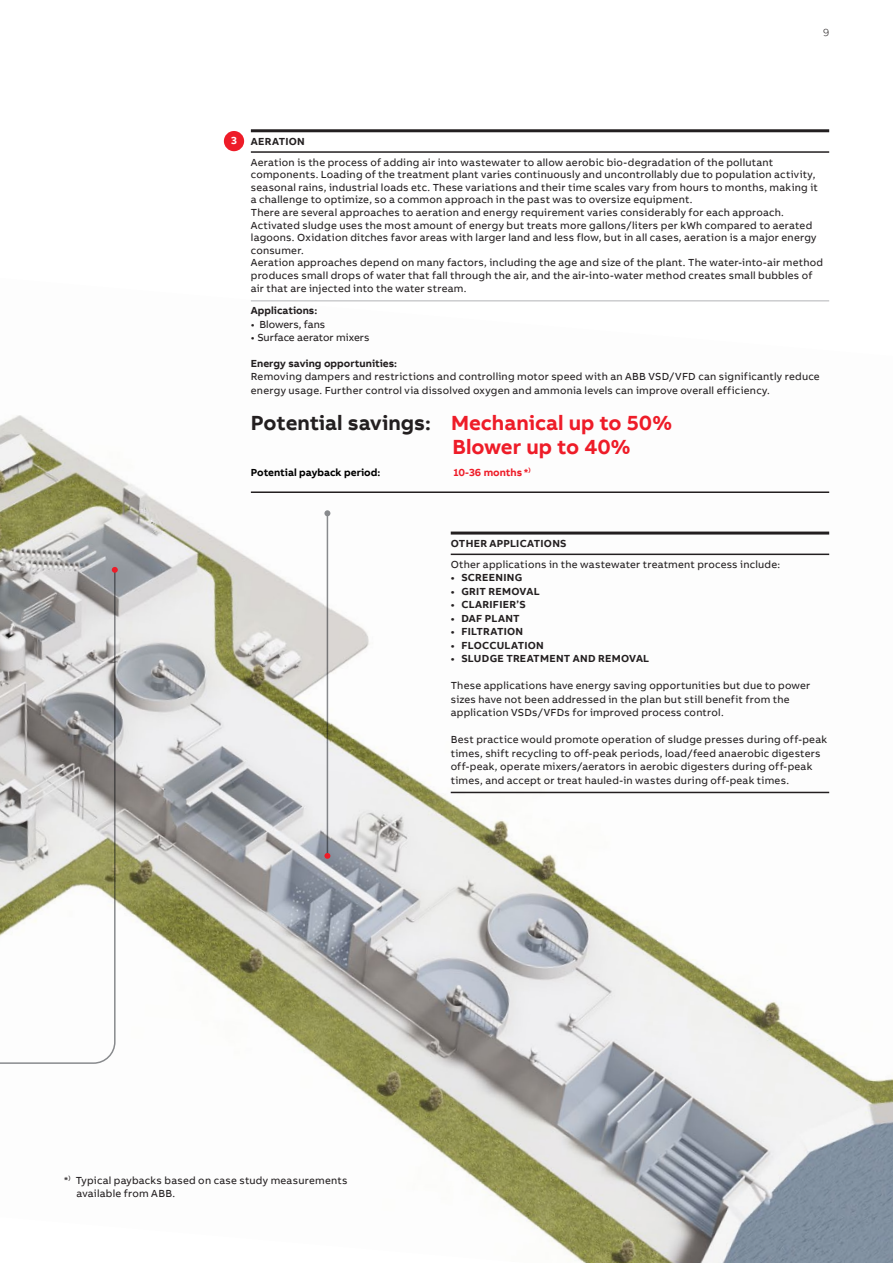
<style>
.page{position:relative;width:893px;height:1263px;background:#fff}
.page>*{position:absolute;margin:0;border:0;box-sizing:border-box;transform-origin:0 0}
.t1{font:700 21px/24px "AB Bvoice";color:#ee1c28}
.t2{font:10.5px/12.6px "AB Bvoice";letter-spacing:.02em;color:#231f20}
.t3{font:700 10.5px "AB Bvoice";letter-spacing:.02em;color:#231f20}
.t4{font:700 10.5px "AB Bvoice";color:#231f20}
.t5{font:10.5px "AB Bvoice";color:#231f20}
.t6{font:700 10.5px "AB Bvoice";color:#000}
.t7{font:700 10.5px "AB Bvoice";color:#ee1c28}
.t8{font:300 10.5px "AB Bvoice";color:#231f20}
.t9{font:700 10.5px "AB Bvoice";color:#fff}
.s1{color:#231f20}
</style>
<div class="page">
<img style="left:0;top:301px;width:893px;height:962px">
<hr style="left:251px;top:129px;width:578px;height:3px;background:#231f20">
<hr style="left:251px;top:151px;width:578px;height:2px;background:#231f20">
<hr style="left:251px;top:491px;width:578px;height:2px;background:#231f20">
<hr style="left:251px;top:300px;width:578px;height:1px;background:#b2b3b7">
<div style="left:224px;top:131px;width:20px;height:20px;background:#ee1c28;border-radius:50%"></div>
<hr style="left:451px;top:531px;width:378px;height:3px;background:#231f20">
<hr style="left:451px;top:792px;width:378px;height:1px;background:#231f20">
<hr style="left:451px;top:554px;width:378px;height:1px;background:#231f20">
<svg style="left:0;top:568px;width:116px;height:496px"></svg>
<svg style="left:112px;top:567px;width:6px;height:6px"></svg>
<hr style="left:327px;top:513px;width:1px;height:343px;background:#8a8c8f">
<svg style="left:324px;top:510px;width:6px;height:6px"></svg>
<svg style="left:324px;top:853px;width:6px;height:6px"></svg>
<p class="t8" style="left:823px;top:26px;width:8px">9</p>
<p class="t9" style="left:231px;top:134px;width:7px">3</p>
<p class="t3" style="left:251px;top:134px;width:55px">AERATION</p>
<p class="t2" style="left:251px;top:156px;width:574px">Aeration is the process of adding air into wastewater to allow aerobic bio-degradation of the pollutant components. Loading of the treatment plant varies continuously and uncontrollably due to population activity, seasonal rains, industrial loads etc. These variations and their time scales vary from hours to months, making it a challenge to optimize, so a common approach in the past was to oversize equipment.<br>There are several approaches to aeration and energy requirement varies considerably for each approach.<br>Activated sludge uses the most amount of energy but treats more gallons/liters per kWh compared to aerated lagoons. Oxidation ditches favor areas with larger land and less flow, but in all cases, aeration is a major energy consumer.<br>Aeration approaches depend on many factors, including the age and size of the plant. The water-into-air method produces small drops of water that fall through the air, and the air-into-water method creates small bubbles of air that are injected into the water stream.</p>
<p class="t4" style="left:251px;top:304px;width:68px">Applications:</p>
<p class="t5" style="left:251px;top:318px;width:76px">• Blowers, fans</p>
<p class="t5" style="left:251px;top:331px;width:120px">• Surface aerator mixers</p>
<p class="t4" style="left:251px;top:357px;width:148px">Energy saving opportunities:</p>
<p class="t2" style="left:251px;top:370px;width:570px;line-height:13.5px">Removing dampers and restrictions and controlling motor speed with an ABB VSD/VFD can significantly reduce energy usage. Further control via dissolved oxygen and ammonia levels can improve overall efficiency.</p>
<h1 class="t1" style="left:452px;top:411px;width:221px;text-indent:-202px"><span class="s1">Potential savings:</span> Mechanical up to 50%<br>Blower up to 40%</h1>
<p class="t6" style="left:251px;top:465px;width:131px">Potential payback period:</p>
<p class="t7" style="left:453px;top:465px;width:79px">10-36 months *<sup>)</sup></p>
<p class="t3" style="left:451px;top:537px;width:117px">OTHER APPLICATIONS</p>
<p class="t2" style="left:451px;top:558px;width:331px">Other applications in the wastewater treatment process include:</p>
<p class="t3" style="left:451px;top:571px;width:73px">• SCREENING</p>
<p class="t3" style="left:451px;top:585px;width:90px">• GRIT REMOVAL</p>
<p class="t3" style="left:451px;top:598px;width:76px">• CLARIFIER’S</p>
<p class="t3" style="left:451px;top:612px;width:70px">• DAF PLANT</p>
<p class="t3" style="left:451px;top:625px;width:74px">• FILTRATION</p>
<p class="t3" style="left:451px;top:639px;width:95px">• FLOCCULATION</p>
<p class="t3" style="left:451px;top:652px;width:200px">• SLUDGE TREATMENT AND REMOVAL</p>
<p class="t2" style="left:451px;top:679px;width:361px;line-height:13.5px">These applications have energy saving opportunities but due to power sizes have not been addressed in the plan but still benefit from the application VSDs/VFDs for improved process control.</p>
<p class="t2" style="left:451px;top:733px;width:378px;line-height:13.5px">Best practice would promote operation of sludge presses during off-peak times, shift recycling to off-peak periods, load/feed anaerobic digesters off-peak, operate mixers/aerators in aerobic digesters during off-peak times, and accept or treat hauled-in wastes during off-peak times.</p>
<p class="t2" style="left:77px;top:1173px;width:272px;line-height:13.5px;text-indent:-13px">*<sup>)</sup> Typical paybacks based on case study measurements available from ABB.</p>
</div>
